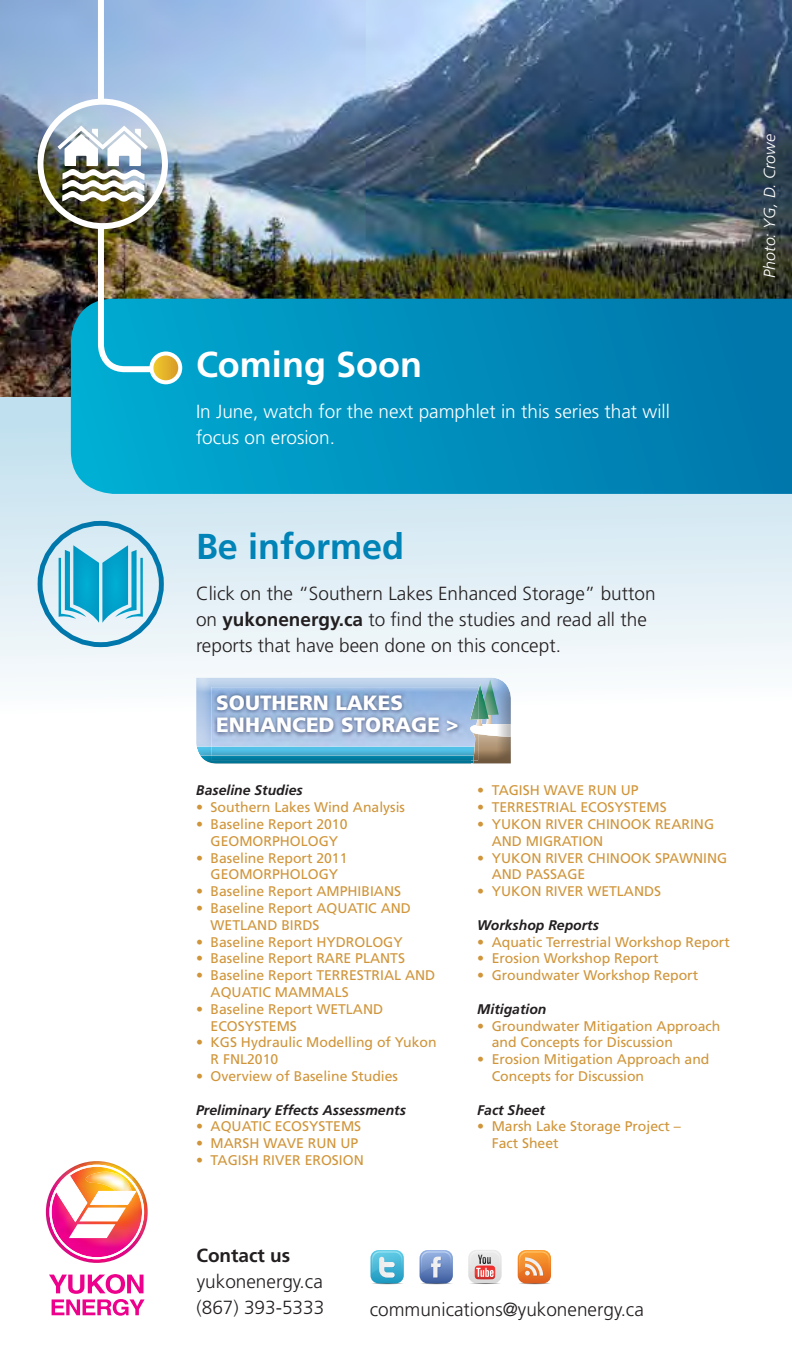
<style>
.page{position:relative;width:792px;height:1368px;background:#fff}
.page>*{position:absolute;margin:0;border:0;box-sizing:border-box;transform-origin:0 0}
.t1{font:700 36px "Frutiger";color:#0083b6}
.t2{font:700 36px "Frutiger";color:#fff}
.t3{font:900 20.6px/22.4px "Frutiger";color:#fff}
.t4{font:300 19px/26px "Frutiger";color:#231f20}
.t5{font:300 19px/26px "Frutiger";color:#fff}
.t6{font:700 19px "Frutiger";color:#231f20}
.t7{font:italic 300 16px "Frutiger";color:#fff}
.t8{font:14px/16.8px "Frutiger";color:#d0953a}
.t9{font:italic 700 14px "Frutiger";color:#231f20}
.s1{font-weight:700}
</style>
<div class="page">
<svg style="left:49px;top:1274px;width:96px;height:42px"></svg>
<img style="left:46px;top:1161px;width:102px;height:102px">
<img style="left:49px;top:1165px;width:95px;height:94px">
<img style="left:81px;top:1172px;width:51px;height:30px">
<img style="left:115px;top:1191px;width:17px;height:11px">
<div style="left:0;top:384px;width:792px;height:335px;background:linear-gradient(to bottom,#b6d7e7,#feffff)"></div>
<img style="left:0;top:0;width:792px;height:396px">
<svg style="left:71px;top:299px;width:721px;height:195px;background:#008ebc"></svg>
<div style="left:98px;top:0;width:6px;height:101px;background:#fff"></div>
<div style="left:37px;top:99px;width:131px;height:130px;border:6px solid #fff;border-radius:50%"></div>
<img style="left:95px;top:219px;width:79px;height:156px">
<svg style="left:151px;top:354px;width:29px;height:28px"></svg>
<div style="left:149px;top:352px;width:33px;height:32px;border:4px solid #fff;border-radius:50%"></div>
<svg style="left:517px;top:1250px;width:34px;height:34px"></svg>
<svg style="left:468px;top:1250px;width:34px;height:34px"></svg>
<svg style="left:370px;top:1250px;width:34px;height:34px"></svg>
<svg style="left:419px;top:1250px;width:34px;height:34px"></svg>
<div style="left:196px;top:677px;width:316px;height:74px;background:#c4d7ed"></div>
<div style="left:196px;top:681px;width:316px;height:84px;background:#231f20;opacity:.35"></div>
<img style="left:57px;top:126px;width:91px;height:76px">
<svg style="left:59px;top:545px;width:84px;height:78px;background:#59beda"></svg>
<div style="left:38px;top:521px;width:126px;height:126px;border:5px solid #fff;border-radius:50%"></div>
<h1 class="t2" style="left:196px;top:344px;width:228px">Coming Soon</h1>
<h3 class="t5" style="left:196px;top:399px;width:475px">In June, watch for the next pamphlet in this series that will focus on erosion.</h3>
<p class="t7" style="left:761px;top:278px;width:145px;rotate:-90deg">Photo: YG, D. Crowe</p>
<h1 class="t1" style="left:196px;top:526px;width:210px">Be informed</h1>
<h3 class="t4" style="left:196px;top:580px;width:461px">Click on the “Southern Lakes Enhanced Storage” button on <span class="s1">yukonenergy.ca</span> to find the studies and read all the reports that have been done on this concept.</h3>
<h2 class="t3" style="left:216px;top:691px;width:244px">SOUTHERN LAKES<br>ENHANCED STORAGE &gt;</h2>
<p class="t9" style="left:196px;top:782px;width:108px">Baseline Studies</p>
<p class="t8" style="left:196px;top:799px;width:210px">• Southern Lakes Wind Analysis</p>
<p class="t8" style="left:196px;top:816px;width:153px;text-align:center">• Baseline Report 2010<br>GEOMORPHOLOGY</p>
<p class="t8" style="left:196px;top:849px;width:153px;text-align:center">• Baseline Report 2011<br>GEOMORPHOLOGY</p>
<p class="t8" style="left:196px;top:883px;width:206px">• Baseline Report AMPHIBIANS</p>
<p class="t8" style="left:211px;top:900px;width:202px;text-indent:-14px">• Baseline Report AQUATIC AND<br>WETLAND BIRDS</p>
<p class="t8" style="left:196px;top:933px;width:208px">• Baseline Report HYDROLOGY</p>
<p class="t8" style="left:196px;top:950px;width:210px">• Baseline Report RARE PLANTS</p>
<p class="t8" style="left:211px;top:967px;width:226px;text-indent:-14px">• Baseline Report TERRESTRIAL AND<br>AQUATIC MAMMALS</p>
<p class="t8" style="left:211px;top:1001px;width:174px;text-indent:-14px">• Baseline Report WETLAND<br>ECOSYSTEMS</p>
<p class="t8" style="left:211px;top:1034px;width:228px;text-indent:-14px">• KGS Hydraulic Modelling of Yukon<br>R FNL2010</p>
<p class="t8" style="left:196px;top:1068px;width:203px">• Overview of Baseline Studies</p>
<p class="t9" style="left:196px;top:1101px;width:211px">Preliminary Effects Assessments</p>
<p class="t8" style="left:196px;top:1118px;width:167px">• AQUATIC ECOSYSTEMS</p>
<p class="t8" style="left:196px;top:1135px;width:164px">• MARSH WAVE RUN UP</p>
<p class="t8" style="left:196px;top:1152px;width:169px">• TAGISH RIVER EROSION</p>
<p class="t8" style="left:477px;top:782px;width:163px">• TAGISH WAVE RUN UP</p>
<p class="t8" style="left:477px;top:799px;width:191px">• TERRESTRIAL ECOSYSTEMS</p>
<p class="t8" style="left:492px;top:816px;width:224px;text-indent:-14px">• YUKON RIVER CHINOOK REARING<br>AND MIGRATION</p>
<p class="t8" style="left:492px;top:849px;width:237px;text-indent:-14px">• YUKON RIVER CHINOOK SPAWNING<br>AND PASSAGE</p>
<p class="t8" style="left:477px;top:883px;width:185px">• YUKON RIVER WETLANDS</p>
<p class="t9" style="left:477px;top:917px;width:123px">Workshop Reports</p>
<p class="t8" style="left:477px;top:933px;width:254px">• Aquatic Terrestrial Workshop Report</p>
<p class="t8" style="left:477px;top:950px;width:183px">• Erosion Workshop Report</p>
<p class="t8" style="left:477px;top:967px;width:222px">• Groundwater Workshop Report</p>
<p class="t9" style="left:477px;top:1001px;width:71px">Mitigation</p>
<p class="t8" style="left:492px;top:1017px;width:230px;text-indent:-14px">• Groundwater Mitigation Approach and Concepts for Discussion</p>
<p class="t8" style="left:492px;top:1051px;width:219px;text-indent:-14px">• Erosion Mitigation Approach and<br>Concepts for Discussion</p>
<p class="t9" style="left:477px;top:1101px;width:69px">Fact Sheet</p>
<p class="t8" style="left:492px;top:1118px;width:191px;text-indent:-14px">• Marsh Lake Storage Project –<br>Fact Sheet</p>
<h3 class="t6" style="left:196px;top:1245px;width:95px">Contact us</h3>
<h3 class="t4" style="left:197px;top:1269px;width:129px">yukonenergy.ca (867) 393-5333</h3>
<h3 class="t4" style="left:370px;top:1297px;width:276px">communications@yukonenergy.ca</h3>
</div>
